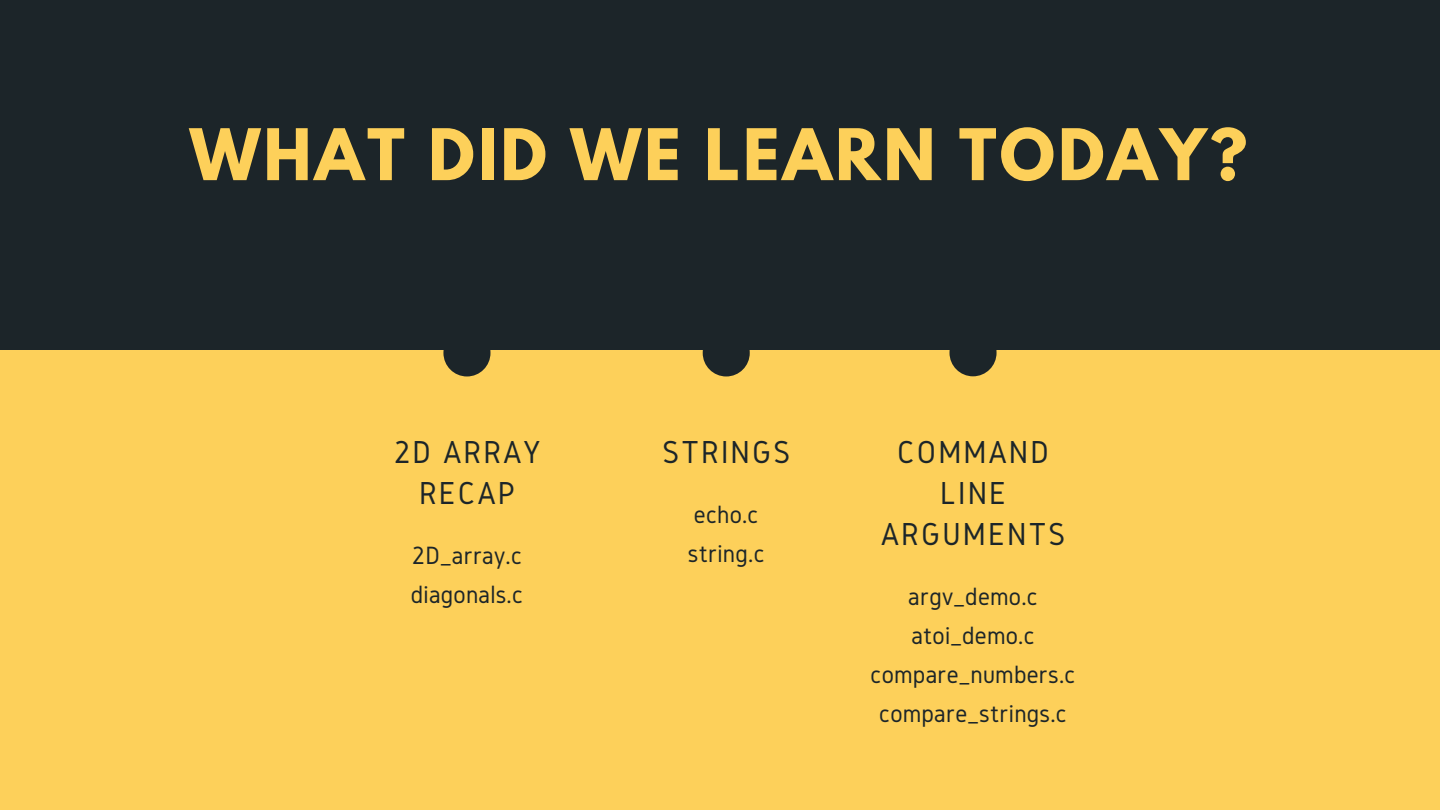
<style>
.page{position:relative;width:1440px;height:810px;background:#1c2529}
.page>*{position:absolute;margin:0;border:0;box-sizing:border-box;transform-origin:0 0}
.t1{font:700 63px "League Spartan";letter-spacing:.05em;color:#fdd05a}
.t2{font:33px/41.2px "Gidole";letter-spacing:.065em;color:#1c2529;text-align:center}
.t3{font:26px/39px "Gidole";letter-spacing:.01em;color:#1c2529}
</style>
<div class="page">
<div style="left:0;top:350px;width:1440px;height:460px;background:#fdd05a"></div>
<div style="left:443px;top:329px;width:47px;height:47px;background:#1c2529;border-radius:50%"></div>
<div style="left:703px;top:329px;width:47px;height:47px;background:#1c2529;border-radius:50%"></div>
<div style="left:950px;top:329px;width:47px;height:47px;background:#1c2529;border-radius:50%"></div>
<h1 class="t1" style="left:190px;top:123px;width:1059px">WHAT DID WE LEARN TODAY?</h1>
<p class="t2" style="left:394px;top:431px;width:148px">2D ARRAY<br>RECAP</p>
<p class="t3" style="left:411px;top:536px;width:114px">2D_array.c diagonals.c</p>
<p class="t2" style="left:662px;top:431px;width:129px">STRINGS</p>
<p class="t3" style="left:688px;top:494px;width:78px">echo.c string.c</p>
<p class="t2" style="left:881px;top:431px;width:186px">COMMAND<br>LINE<br>ARGUMENTS</p>
<p class="t3" style="left:871px;top:577px;width:206px;text-align:center">argv_demo.c atoi_demo.c compare_numbers.c compare_strings.c</p>
</div>
